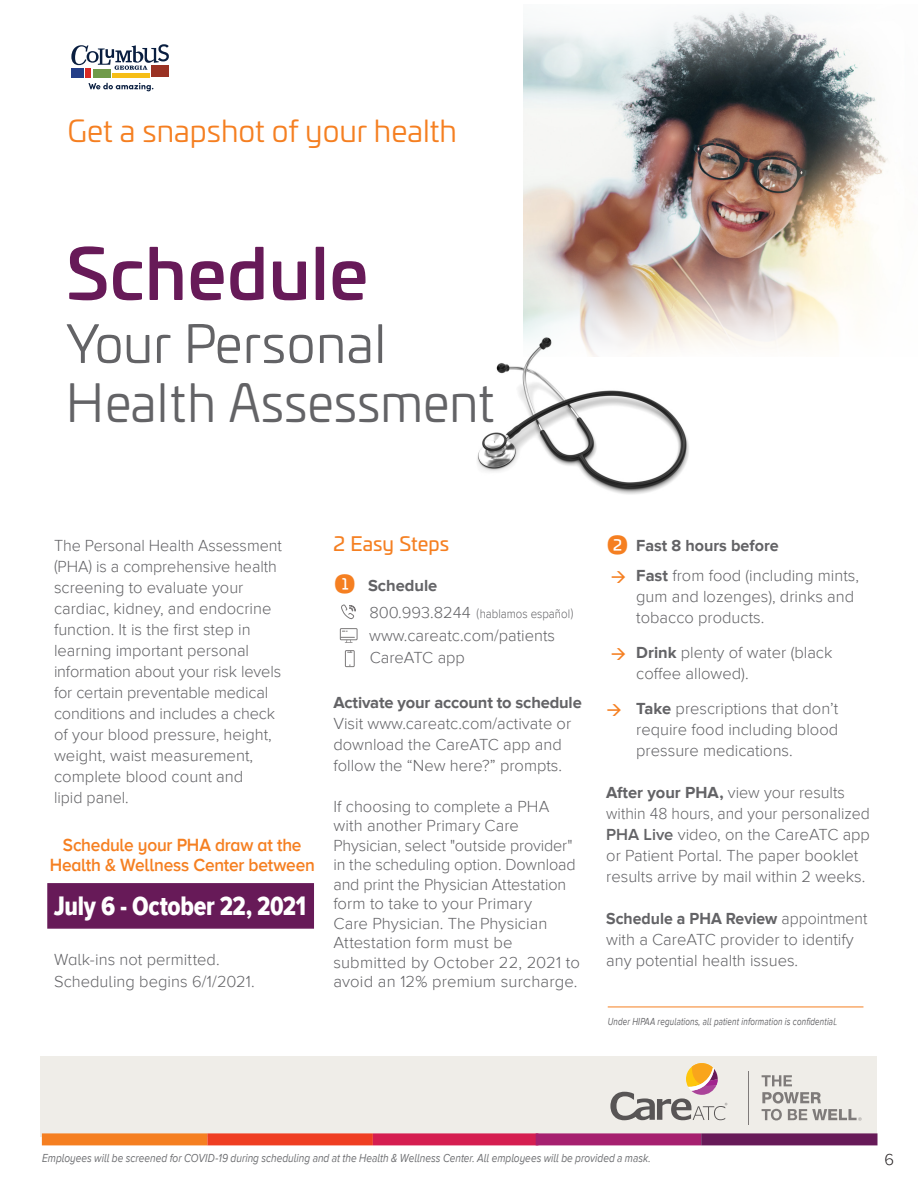
<style>
.page{position:relative;width:918px;height:1188px;background:#fff}
.page>*{position:absolute;margin:0;border:0;box-sizing:border-box;transform-origin:0 0}
.t1{font:500 69.6px "Univia Pro";letter-spacing:.01em;color:#671a58}
.t2{font:51.75px/58.5px "Univia Pro";color:#636366}
.t3{font:30px "Univia Pro";color:#f57f21}
.t4{font:27.6px "Proxima Nova Cond Extrabld";letter-spacing:-.01em;color:#fff;scale:.95 1}
.HD1{font:19.5px "Univia Pro";color:#f57f21}
.t5{font:600 18.15px/19.8px "Proxima Nova A";letter-spacing:-.015em;color:#f57f21;text-align:center;scale:.95 1}
.body_indent{font:300 16.5px/21px "Proxima Nova";color:#636366}
.body_indent-2{font:300 16.5px/21px "Proxima Nova";color:#636366;scale:.96 1}
.t6{font:300 16.5px/22.5px "Proxima Nova A";color:#636366}
.body_indent-3{font:700 16.5px "Proxima Nova";color:#636366}
.TOC_body_text{font:300 16.5px "Proxima Nova";color:#231f20}
.body_indent-4{font:300 12.75px "Proxima Nova";color:#636366;scale:.9 1}
.t7{font:italic 12px "Proxima Nova A";color:#6c6d70;scale:.84 1}
.small_print{font:italic 10.5px "Proxima Nova A";letter-spacing:.02em;color:#636366;scale:.76 1}
.s1{font-family:"Univia Pro";font-weight:400;font-size:28.5px;color:#f57f21}
.s2{color:#f57f21}
.s3{font-weight:700}
.s4{font-weight:600}
.s5{font-size:16.5px}
</style>
<div class="page">
<img style="left:524px;top:116px;width:364px;height:93px">
<svg style="left:339px;top:209px;width:533px;height:459px"></svg>
<svg style="left:496px;top:412px;width:376px;height:113px"></svg>
<svg style="left:523px;top:10px;width:353px;height:106px"></svg>
<div style="left:40px;top:1056px;width:838px;height:81px;background:#efede8"></div>
<hr style="left:608px;top:1007px;width:255px;height:1px;background:#f57f21">
<svg style="left:610px;top:1063px;width:117px;height:57px"></svg>
<svg style="left:762px;top:1075px;width:30px;height:11px"></svg>
<hr style="left:748px;top:1071px;width:1px;height:53px;background:#231f20">
<svg style="left:762px;top:1092px;width:100px;height:29px"></svg>
<img style="left:467px;top:332px;width:231px;height:169px">
<div style="left:42px;top:1133px;width:165px;height:12px;background:#f57f21"></div>
<div style="left:207px;top:1133px;width:166px;height:12px;background:#ef3e22"></div>
<div style="left:373px;top:1133px;width:165px;height:12px;background:#d51e50"></div>
<div style="left:536px;top:1133px;width:165px;height:12px;background:#a6206f"></div>
<div style="left:701px;top:1133px;width:177px;height:12px;background:#671a58"></div>
<div style="left:340px;top:628px;width:17px;height:12px;border:1px solid #231f20"></div>
<svg style="left:341px;top:631px;width:13px;height:12px"></svg>
<div style="left:345px;top:650px;width:10px;height:17px;border:1px solid #231f20"></div>
<svg style="left:341px;top:603px;width:14px;height:16px"></svg>
<svg style="left:88px;top:83px;width:65px;height:8px"></svg>
<div style="left:93px;top:69px;width:17px;height:8px;background:#709a4a"></div>
<div style="left:152px;top:66px;width:17px;height:11px;background:#9a3223"></div>
<div style="left:86px;top:68px;width:5px;height:9px;background:#da2a26"></div>
<div style="left:71px;top:68px;width:13px;height:9px;background:#243e88"></div>
<svg style="left:71px;top:44px;width:98px;height:26px"></svg>
<hr style="left:112px;top:73px;width:38px;height:4px;background:#f6be16">
<div style="left:47px;top:883px;width:267px;height:46px;background:#671a58;border:2px solid #671a58"></div>
<p class="t3" style="left:68px;top:109px;width:391px">Get a snapshot of your health</p>
<p class="t1" style="left:66px;top:220px;width:303px">Schedule</p>
<p class="t2" style="left:66px;top:312px;width:430px">Your Personal<br>Health Assessment</p>
<p class="body_indent" style="left:54px;top:535px;width:229px">The Personal Health Assessment (PHA) is a comprehensive health screening to evaluate your cardiac, kidney, and endocrine function. It is the first step in learning important personal information about your risk levels for certain preventable medical conditions and includes a check of your blood pressure, height, weight, waist measurement, complete blood count and<br>lipid panel.</p>
<p class="HD1" style="left:333px;top:529px;width:117px">2 Easy Steps</p>
<p class="body_indent-3" style="left:606px;top:536px;width:174px"><span class="s1">❷</span> Fast 8 hours before</p>
<p class="body_indent" style="left:636px;top:566px;width:224px;text-indent:-26px"><span class="s2">→</span> <span class="s3">Fast</span> from food (including mints, gum and lozenges), drinks and tobacco products.</p>
<p class="body_indent" style="left:636px;top:642px;width:198px;text-indent:-26px"><span class="s2">→</span> <span class="s3">Drink</span> plenty of water (black coffee allowed).</p>
<p class="body_indent" style="left:636px;top:698px;width:204px;text-align:justify;text-indent:-30px"><span class="s2">→</span> <span class="s3">Take</span> prescriptions that don’t require food including blood pressure medications.</p>
<p class="body_indent" style="left:606px;top:782px;width:265px"><span class="s3">After your PHA,</span> view your results within 48 hours, and your personalized <span class="s4">PHA Live</span> video, on the CareATC app or Patient Portal. The paper booklet results arrive by mail within 2 weeks.</p>
<p class="body_indent-2" style="left:606px;top:908px;width:274px"><span class="s3">Schedule a PHA Review</span> appointment with a CareATC provider to identify any potential health issues.</p>
<p class="body_indent-3" style="left:333px;top:576px;width:106px"><span class="s1">❶</span> Schedule</p>
<p class="body_indent-4" style="left:369px;top:607px;width:228px"><span class="s5">800.993.8244</span> (hablamos español)</p>
<p class="body_indent" style="left:369px;top:624px;width:188px;line-height:22.5px">www.careatc.com/patients<br>CareATC app</p>
<p class="body_indent" style="left:333px;top:692px;width:250px"><span class="s3">Activate your account to schedule<br></span>Visit www.careatc.com/activate or download the CareATC app and follow the “New here?” prompts.</p>
<p class="body_indent" style="left:333px;top:797px;width:248px;line-height:19.5px">If choosing to complete a PHA with another Primary Care<br>Physician, select "outside provider" in the scheduling option. Download and print the Physician Attestation form to take to your Primary<br>Care Physician. The Physician<br>Attestation form must be submitted by October 22, 2021 to avoid an 12% premium surcharge.</p>
<p class="t5" style="left:50px;top:836px;width:281px">Schedule your PHA draw at the<br>Health &amp; Wellness Center between</p>
<p class="t4" style="left:54px;top:890px;width:267px">July 6 - October 22, 2021</p>
<p class="t6" style="left:54px;top:948px;width:202px">Walk-ins not permitted.<br>Scheduling begins 6/1/2021.</p>
<p class="small_print" style="left:608px;top:1015px;width:304px">Under HIPAA regulations, all patient information is confidential.</p>
<p class="t7" style="left:42px;top:1151px;width:726px">Employees will be screened for COVID-19 during scheduling and at the Health &amp; Wellness Center. All employees will be provided a mask.</p>
<p class="TOC_body_text" style="left:885px;top:1150px;width:11px">6</p>
</div>
